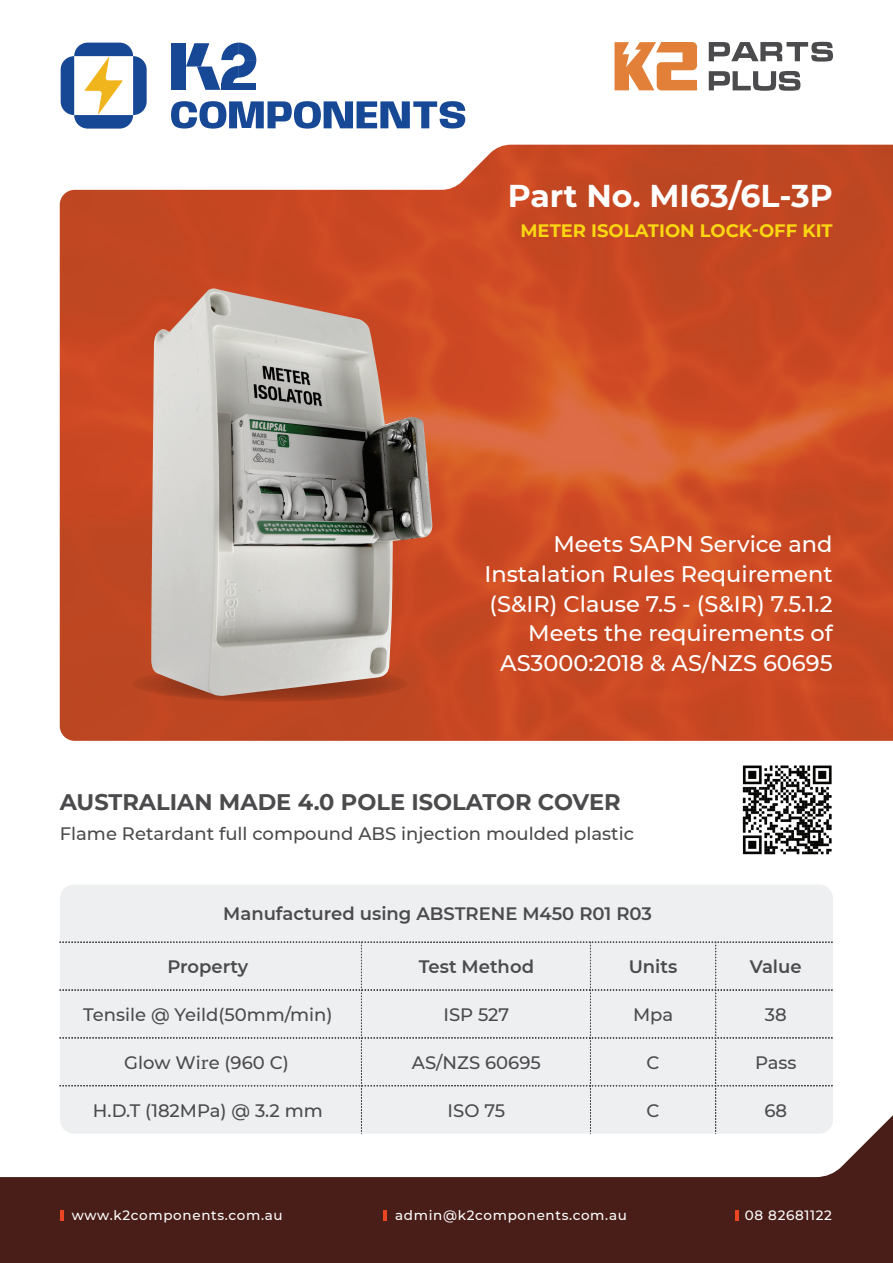
<style>
.page{position:relative;width:893px;height:1263px;background:#fff}
.page>*{position:absolute;margin:0;border:0;box-sizing:border-box;transform-origin:0 0}
.t1{font:700 31.5px "Montserrat";color:#fff}
.t2{font:500 22.5px/30px "Montserrat";color:#fff;text-align:right}
.t3{font:700 22.5px "Montserrat";color:#4b4a4c}
.t4{font:500 18px "Montserrat";color:#4b4a4c}
.t5{font:600 18px "Montserrat";color:#4b4a4c}
.t6{font:700 18px "Montserrat";color:#fbd712}
.t7{font:500 13.5px "Montserrat";letter-spacing:.05em;color:#fff}
.s1{font-family:"Minion Pro";font-weight:400;font-size:21px}
</style>
<div class="page">
<div style="left:60px;top:884px;width:773px;height:250px;background:#edeff0;border-radius:14px"></div>
<img style="left:60px;top:145px;width:833px;height:596px">
<div style="left:171px;top:43px;width:15px;height:24px;background:#174896"></div>
<div style="left:171px;top:67px;width:15px;height:23px;background:#174896"></div>
<svg style="left:186px;top:43px;width:70px;height:47px"></svg>
<div style="left:221px;top:83px;width:35px;height:7px;background:#174896"></div>
<svg style="left:171px;top:101px;width:294px;height:28px"></svg>
<svg style="left:61px;top:43px;width:86px;height:86px"></svg>
<svg style="left:709px;top:42px;width:124px;height:20px"></svg>
<svg style="left:709px;top:71px;width:91px;height:20px"></svg>
<svg style="left:614px;top:42px;width:83px;height:48px"></svg>
<svg style="left:60px;top:941px;width:773px;height:173px"></svg>
<img style="left:742px;top:765px;width:90px;height:90px">
<svg style="left:0;top:1115px;width:893px;height:148px;fill:#491e19"></svg>
<svg style="left:735px;top:1210px;width:3px;height:10px"></svg>
<hr style="left:383px;top:1210px;width:4px;height:10px;background:#ea4623">
<hr style="left:60px;top:1210px;width:4px;height:10px;background:#ea4623">
<svg style="left:134px;top:665px;width:273px;height:37px"></svg>
<img style="left:151px;top:289px;width:282px;height:407px">
<h1 class="t1" style="left:508px;top:173px;width:326px">Part No. MI63/6L-3P</h1>
<p class="t6" style="left:520px;top:217px;width:314px">METER ISOLATION LOCK-OFF KIT</p>
<p class="t2" style="left:484px;top:528px;width:350px">Meets SAPN Service and<br>Instalation Rules Requirement (S&amp;IR) Clause 7.5 - (S&amp;IR) 7.5.1.2<br>Meets the requirements of<br>AS3000:2018 &amp; AS/NZS 60695</p>
<p class="t3" style="left:60px;top:786px;width:562px">AUSTRALIAN MADE 4.0 POLE ISOLATOR COVER</p>
<p class="t4" style="left:60px;top:821px;width:576px">Flame Retardant full compound ABS injection moulded plastic</p>
<p class="t5" style="left:223px;top:900px;width:430px">Manufactured using ABSTRENE M450 R01 R03</p>
<p class="t5" style="left:167px;top:954px;width:83px">Property</p>
<p class="t4" style="left:83px;top:1002px;width:251px">Tensile @ Yeild(50mm/min)</p>
<p class="t4" style="left:124px;top:1050px;width:166px">Glow Wi<span class="s1">r</span>e (960 C)</p>
<p class="t4" style="left:93px;top:1098px;width:231px">H.D.T (182MPa) @ 3.2 mm</p>
<p class="t5" style="left:629px;top:954px;width:50px">Units</p>
<p class="t4" style="left:633px;top:1002px;width:42px">Mpa</p>
<p class="t4" style="left:646px;top:1050px;width:15px">C</p>
<p class="t4" style="left:646px;top:1098px;width:15px">C</p>
<p class="t5" style="left:419px;top:954px;width:117px">Test Method</p>
<p class="t4" style="left:443px;top:1002px;width:67px">ISP 527</p>
<p class="t4" style="left:412px;top:1050px;width:130px">AS/NZS 60695</p>
<p class="t4" style="left:448px;top:1098px;width:59px">ISO 75</p>
<p class="t5" style="left:750px;top:954px;width:53px">Value</p>
<p class="t4" style="left:765px;top:1002px;width:23px">38</p>
<p class="t4" style="left:755px;top:1050px;width:43px">Pass</p>
<p class="t4" style="left:764px;top:1098px;width:24px">68</p>
<p class="t7" style="left:72px;top:1206px;width:212px">www.k2components.com.au</p>
<p class="t7" style="left:395px;top:1206px;width:233px">admin@k2components.com.au</p>
<p class="t7" style="left:745px;top:1206px;width:88px">08 82681122</p>
</div>
